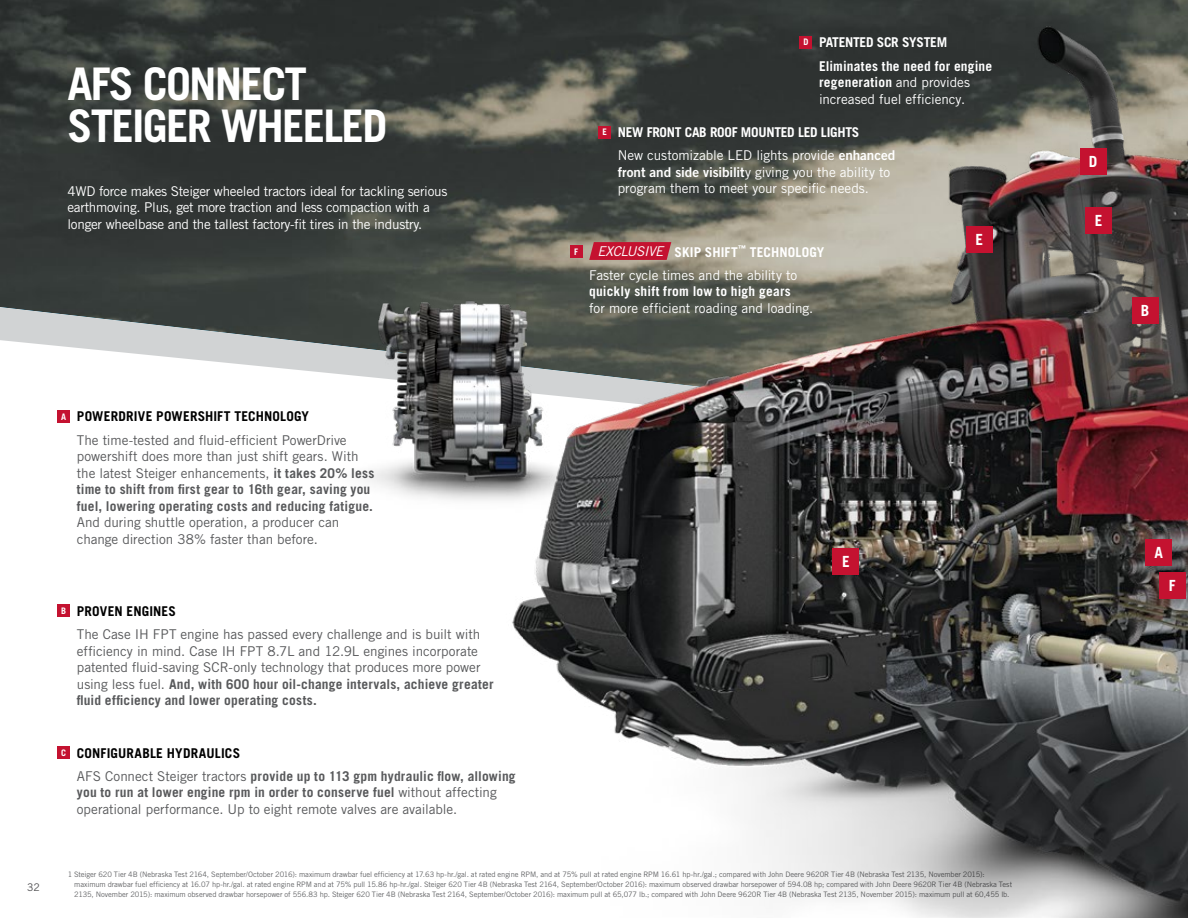
<style>
.page{position:relative;width:1188px;height:918px;background:#fff}
.page>*{position:absolute;margin:0;border:0;box-sizing:border-box;transform-origin:0 0}
.t1{font:700 45px/42px "Trade Gothic LT Std";letter-spacing:-.04em;color:#fff}
.t2{font:700 15.3px "Trade Gothic LT Std";color:#fff}
.t3{font:13.5px/16.5px "Trade Gothic LT Std";letter-spacing:-.005em;color:#58595b}
.t4{font:13.5px/16.5px "Trade Gothic LT Std";letter-spacing:-.02em;color:#fff}
.t5{font:700 13.5px/23.2px "Trade Gothic LT Std";letter-spacing:.015em;color:#58595b}
.t6{font:700 13.5px/23.2px "Trade Gothic LT Std";letter-spacing:.005em;color:#fff}
.t7{font:700 13.5px/23.2px "Trade Gothic LT Std";letter-spacing:-.02em;color:#fff}
.t8{font:700 13.5px "Trade Gothic LT Std";letter-spacing:.01em;color:#000}
.t9{font:10.5px "Trade Gothic LT Std";color:#4d4d4f}
.t10{font:700 9px "Trade Gothic LT Std";color:#fff}
.t11{font:7.5px/9.8px "Trade Gothic LT Std";letter-spacing:-.01em;color:#636466}
.s1{font-weight:700}
.s2{font-weight:400}
.s3{font-family:"Trade Gothic LT Std Bd 2";font-weight:400}
.s4{font-family:"Trade Gothic LT Std Bd 2"}
.s5{font-style:italic}
.s6{color:#000}
</style>
<div class="page">
<img style="left:0;top:0;width:1188px;height:307px">
<svg style="left:0;top:307px;width:318px;height:65px;fill:#d1d3d4"></svg>
<img style="left:352px;top:18px;width:836px;height:900px">
<div style="left:57px;top:410px;width:13px;height:13px;background:#c41230"></div>
<svg style="left:589px;top:242px;width:82px;height:18px"></svg>
<div style="left:570px;top:245px;width:12px;height:13px;background:#c41230"></div>
<div style="left:57px;top:604px;width:13px;height:13px;background:#c41230"></div>
<div style="left:57px;top:746px;width:13px;height:13px;background:#c41230"></div>
<div style="left:800px;top:36px;width:12px;height:13px;background:#c41230"></div>
<div style="left:598px;top:126px;width:13px;height:12px;background:#c41230"></div>
<div style="left:1080px;top:148px;width:27px;height:27px;background:#c41230"></div>
<div style="left:1085px;top:207px;width:27px;height:27px;background:#c41230"></div>
<div style="left:966px;top:226px;width:27px;height:27px;background:#c41230"></div>
<div style="left:1132px;top:297px;width:27px;height:27px;background:#c41230"></div>
<div style="left:832px;top:548px;width:27px;height:27px;background:#c41230"></div>
<div style="left:1145px;top:539px;width:27px;height:27px;background:#c41230"></div>
<div style="left:1159px;top:572px;width:27px;height:27px;background:#c41230"></div>
<img style="left:318px;top:281px;width:276px;height:233px">
<h1 class="t1" style="left:68px;top:62px;width:321px">AFS CONNECT<br>STEIGER WHEELED</h1>
<h3 class="t4" style="left:68px;top:183px;width:381px">4WD force makes Steiger wheeled tractors ideal for tackling serious earthmoving. Plus, get more traction and less compaction with a longer wheelbase and the tallest factory-fit tires in the industry.</h3>
<p class="t10" style="left:602px;top:127px;width:6px">E</p>
<p class="t10" style="left:803px;top:37px;width:7px">D</p>
<h3 class="t6" style="left:819px;top:31px;width:175px">PATENTED SCR SYSTEM<br>Eliminates the need for engine</h3>
<h3 class="t4" style="left:819px;top:74px;width:153px"><span class="s1">regeneration</span> and provides increased fuel efficiency.</h3>
<h3 class="t7" style="left:618px;top:121px;width:279px">NEW FRONT CAB ROOF MOUNTED LED LIGHTS<br><span class="s2">New customizable LED lights provide</span> <span class="s3">enhanced</span></h3>
<h3 class="t4" style="left:618px;top:164px;width:274px"><span class="s4">front and side visibilit</span>y giving you the ability to program them to meet your specific needs.</h3>
<p class="t10" style="left:574px;top:246px;width:5px">F</p>
<h3 class="t4" style="left:589px;top:240px;width:237px;line-height:23.2px;text-indent:8px"><span class="s5">EXCLUSIVE</span> <span class="s1">SKIP SHIFT</span><sup>™</sup> <span class="s1">TECHNOLOGY<br></span>Faster cycle times and the ability to</h3>
<h3 class="t6" style="left:589px;top:280px;width:203px">quickly shift from low to high gears</h3>
<h3 class="t4" style="left:589px;top:300px;width:226px">for more efficient roading and loading.</h3>
<h2 class="t2" style="left:975px;top:231px;width:9px">E</h2>
<h3 class="t9" style="left:27px;top:881px;width:14px">32</h3>
<p class="t10" style="left:61px;top:411px;width:7px">A</p>
<h3 class="t8" style="left:77px;top:408px;width:234px">POWERDRIVE POWERSHIFT TECHNOLOGY</h3>
<p class="t3" style="left:77px;top:431px;width:299px">The time-tested and fluid-efficient PowerDrive powershift does more than just shift gears. With the latest Steiger enhancements, <span class="s1">it takes 20% less time to shift from first gear to 16th gear, saving you fuel, lowering operating costs and reducing fatigue.</span></p>
<h3 class="t3" style="left:77px;top:514px;width:264px">And during shuttle operation, a producer can change direction 38% faster than before.</h3>
<h2 class="t2" style="left:842px;top:552px;width:9px">E</h2>
<p class="t10" style="left:61px;top:605px;width:7px">B</p>
<h3 class="t8" style="left:77px;top:603px;width:100px">PROVEN ENGINES</h3>
<p class="t3" style="left:77px;top:626px;width:418px">The Case IH FPT engine has passed every challenge and is built with efficiency in mind. Case IH FPT 8.7L and 12.9L engines incorporate patented fluid-saving SCR-only technology that produces more power using less fuel. <span class="s1">And, with 600 hour oil-change intervals, achieve greater fluid efficiency and lower operating costs.</span></p>
<p class="t10" style="left:61px;top:747px;width:7px">C</p>
<h3 class="t5" style="left:77px;top:741px;width:440px"><span class="s6">CONFIGURABLE HYDRAULICS<br></span><span class="s2">AFS Connect Steiger tractors</span> provide up to 113 gpm hydraulic flow, allowing</h3>
<h3 class="t3" style="left:77px;top:784px;width:421px"><span class="s1">you to run at lower engine rpm in order to conserve fuel</span> without affecting operational performance. Up to eight remote valves are available.</h3>
<p class="t11" style="left:74px;top:870px;width:939px;text-indent:-7px">1 Steiger 620 Tier 4B (Nebraska Test 2164, September/October 2016): maximum drawbar fuel efficiency at 17.63 hp-hr./gal. at rated engine RPM, and at 75% pull at rated engine RPM 16.61 hp-hr./gal.; compared with John Deere 9620R Tier 4B (Nebraska Test 2135, November 2015): maximum drawbar fuel efficiency at 16.07 hp-hr./gal. at rated engine RPM and at 75% pull 15.86 hp-hr./gal. Steiger 620 Tier 4B (Nebraska Test 2164, September/October 2016): maximum observed drawbar horsepower of 594.08 hp; compared with John Deere 9620R Tier 4B (Nebraska Test<br>2135, November 2015): maximum observed drawbar horsepower of 556.83 hp. Steiger 620 Tier 4B (Nebraska Test 2164, September/October 2016): maximum pull at 65,077 lb.; compared with John Deere 9620R Tier 4B (Nebraska Test 2135, November 2015): maximum pull at 60,455 lb.</p>
<h2 class="t2" style="left:1089px;top:152px;width:10px">D</h2>
<h2 class="t2" style="left:1095px;top:211px;width:9px">E</h2>
<h2 class="t2" style="left:1141px;top:301px;width:10px">B</h2>
<h2 class="t2" style="left:1154px;top:543px;width:10px">A</h2>
<h2 class="t2" style="left:1169px;top:576px;width:8px">F</h2>
</div>
